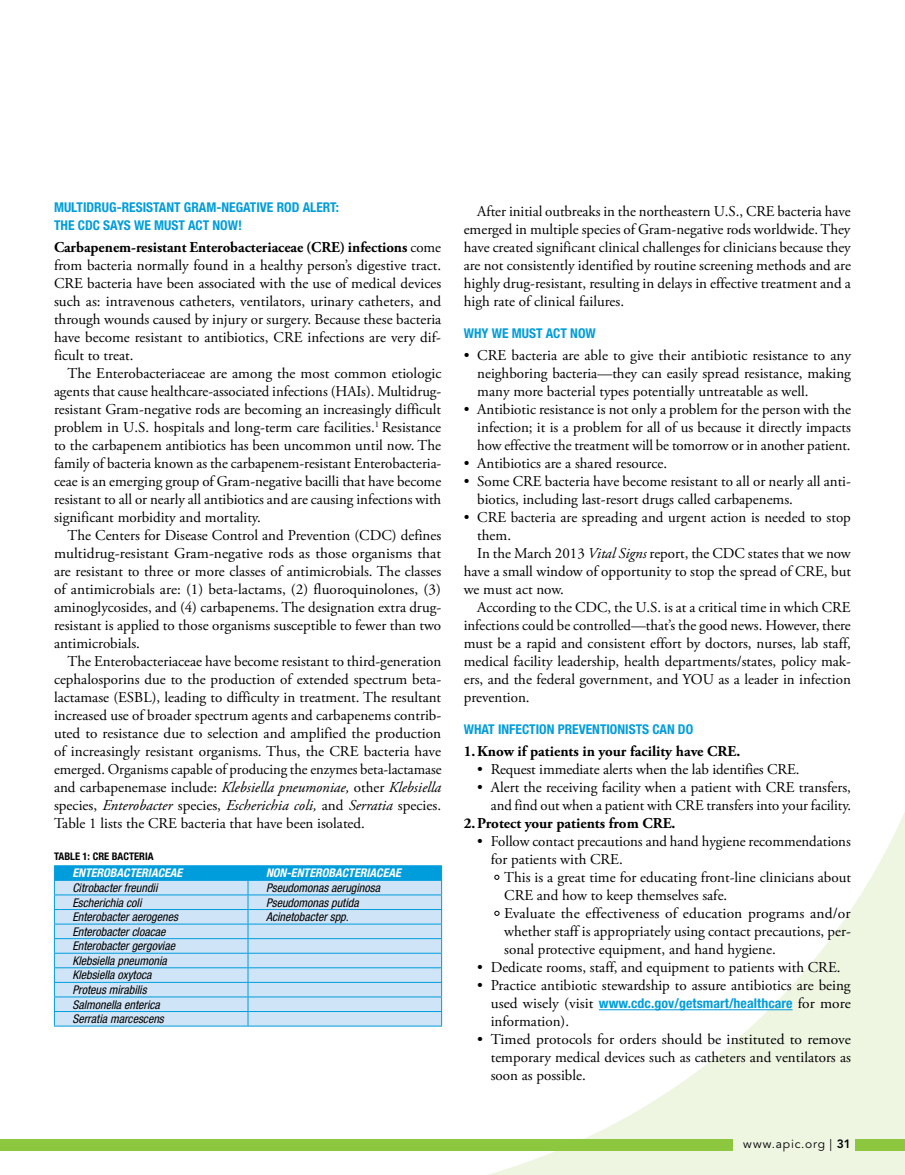
<style>
.page{position:relative;width:905px;height:1175px;background:#fff}
.page>*{position:absolute;margin:0;border:0;box-sizing:border-box;transform-origin:0 0}
.t1{font:15px/18px "Adobe Garamond Pro";color:#000;text-align:justify}
.t2{font:700 15px "Adobe Garamond Pro";color:#000}
.t3{font:700 condensed 13.5px "Helvetica Neue LT Std";color:#009ddc}
.t4{font:italic condensed 12px/14.5px "Helvetica Neue LT Std";color:#000}
.t5{font:italic 700 condensed 12px "Helvetica Neue LT Std";color:#fff}
.t6{font:12px "Avenir LT Std";letter-spacing:.065em;color:#000}
.t7{font:700 condensed 10.5px "Helvetica Neue LT Std";color:#000}
.s1{font-weight:700}
.s2{font-style:italic}
.s3{font-family:"Adobe Garamond Pro";font-weight:400;font-stretch:normal;font-size:15px;color:#000}
.s4{font-weight:800}
</style>
<div class="page">
<svg style="left:310px;top:814px;width:594px;height:360px"></svg>
<div style="left:855px;top:1138px;width:49px;height:12px;background:#8dc63f"></div>
<div style="left:0;top:1138px;width:732px;height:12px;background:#8dc63f"></div>
<svg style="left:54px;top:865px;width:388px;height:160px;background:#add8f1"></svg>
<hr style="left:54px;top:1025px;width:194px;height:1px;background:#009ddc">
<hr style="left:248px;top:1025px;width:194px;height:1px;background:#009ddc">
<hr style="left:599px;top:1009px;width:193px;height:1px;background:#009ddc">
<svg style="left:494px;top:874px;width:5px;height:5px"></svg>
<svg style="left:494px;top:910px;width:5px;height:5px"></svg>
<p class="t3" style="left:54px;top:199px;width:30px">MULTIDR</p>
<p class="t3" style="left:102px;top:199px;width:28px">UG-RESISTANT</p>
<p class="t3" style="left:184px;top:199px;width:9px">GRAM</p>
<p class="t3" style="left:216px;top:199px;width:34px">-NEGATIVE</p>
<p class="t3" style="left:277px;top:199px;width:9px">ROD</p>
<p class="t3" style="left:303px;top:199px;width:38px">ALERT:</p>
<p class="t3" style="left:54px;top:217px;width:142px">THE CDC SAYS WE MUST ACT</p>
<p class="t3" style="left:212px;top:217px;width:31px">NOW!</p>
<p class="t1" style="left:54px;top:239px;width:389px"><span class="s1">Carbapenem-resistant Enterobacteriaceae (CRE) infections</span> come from bacteria normally found in a healthy person’s digestive tract.<br>CRE bacteria have been associated with the use of medical devices such as: intravenous catheters, ventilators, urinary catheters, and through wounds caused by injury or surgery. Because these bacteria have become resistant to antibiotics, CRE infections are very dif&shy;ficult to treat.</p>
<p class="t1" style="left:54px;top:365px;width:389px;text-indent:14px">The Enterobacteriaceae are among the most common etiologic agents that cause healthcare-associated infections (HAIs). Multidrug&shy;resistant Gram-negative rods are becoming an increasingly difficult problem in U.S. hospitals and long-term care facilities.<sup>1</sup> Resistance to the carbapenem antibiotics has been uncommon until now. The family of bacteria known as the carbapenem-resistant Enterobacteria&shy;ceae is an emerging group of Gram-negative bacilli that have become resistant to all or nearly all antibiotics and are causing infections with significant morbidity and mortality.</p>
<p class="t1" style="left:54px;top:527px;width:389px;text-indent:14px">The Centers for Disease Control and Prevention (CDC) defines multidrug-resistant Gram-negative rods as those organisms that are resistant to three or more classes of antimicrobials. The classes of antimicrobials are: (1) beta-lactams, (2) fluoroquinolones, (3) aminoglycosides, and (4) carbapenems. The designation extra drug&shy;resistant is applied to those organisms susceptible to fewer than two antimicrobials.</p>
<p class="t1" style="left:54px;top:653px;width:389px;text-indent:14px">The Enterobacteriaceae have become resistant to third-generation cephalosporins due to the production of extended spectrum beta&shy;lactamase (ESBL), leading to difficulty in treatment. The resultant increased use of broader spectrum agents and carbapenems contrib&shy;uted to resistance due to selection and amplified the production of increasingly resistant organisms. Thus, the CRE bacteria have emerged. Organisms capable of producing the enzymes beta-lactamase and carbapenemase include: <span class="s2">Klebsiella pneumoniae,</span> other <span class="s2">Klebsiella </span>species, <span class="s2">Enterobacter</span> species, <span class="s2">Escherichia coli,</span> and <span class="s2">Serratia</span> species.<br>Table 1 lists the CRE bacteria that have been isolated.</p>
<p class="t5" style="left:72px;top:865px;width:111px">ENTEROBACTERIACEAE</p>
<p class="t5" style="left:266px;top:865px;width:136px">NON-ENTEROBACTERIACEAE</p>
<p class="t4" style="left:72px;top:880px;width:87px">Citrobacter freundii</p>
<p class="t4" style="left:266px;top:880px;width:115px">Pseudomonas aeruginosa</p>
<p class="t4" style="left:72px;top:895px;width:71px">Escherichia coli</p>
<p class="t4" style="left:266px;top:895px;width:94px">Pseudomonas putida</p>
<p class="t4" style="left:72px;top:909px;width:107px">Enterobacter aerogenes</p>
<p class="t4" style="left:266px;top:909px;width:84px">Acinetobacter spp.</p>
<p class="t4" style="left:72px;top:924px;width:104px">Enterobacter cloacae<br>Enterobacter gergoviae<br>Klebsiella pneumonia<br>Klebsiella oxytoca<br>Proteus mirabilis<br>Salmonella enterica<br>Serratia marcescens</p>
<p class="t7" style="left:54px;top:849px;width:70px">TABLE 1: CRE BACTERIA</p>
<p class="t1" style="left:464px;top:203px;width:388px;text-indent:14px">After initial outbreaks in the northeastern U.S., CRE bacteria have emerged in multiple species of Gram-negative rods worldwide. They have created significant clinical challenges for clinicians because they are not consistently identified by routine screening methods and are highly drug-resistant, resulting in delays in effective treatment and a high rate of clinical failures.</p>
<p class="t3" style="left:464px;top:325px;width:91px">WHY WE MUST ACT</p>
<p class="t3" style="left:570px;top:325px;width:10px">NOW</p>
<p class="t1" style="left:477px;top:347px;width:375px;text-indent:-14px">• CRE bacteria are able to give their antibiotic resistance to any neighboring bacteria—they can easily spread resistance, making many more bacterial types potentially untreatable as well.</p>
<p class="t1" style="left:477px;top:401px;width:375px;text-indent:-14px">• Antibiotic resistance is not only a problem for the person with the infection; it is a problem for all of us because it directly impacts how effective the treatment will be tomorrow or in another patient.</p>
<p class="t1" style="left:464px;top:455px;width:205px">• Antibiotics are a shared resource.</p>
<p class="t1" style="left:477px;top:473px;width:375px;text-indent:-14px">• Some CRE bacteria have become resistant to all or nearly all anti&shy;biotics, including last-resort drugs called carbapenems.</p>
<p class="t1" style="left:464px;top:509px;width:388px">• CRE bacteria are spreading and urgent action is needed to stop</p>
<p class="t1" style="left:477px;top:527px;width:35px">them.</p>
<p class="t1" style="left:477px;top:545px;width:375px">In the March 2013 <span class="s2">Vital Signs</span> report, the CDC states that we now</p>
<p class="t1" style="left:464px;top:563px;width:388px">have a small window of opportunity to stop the spread of CRE, but</p>
<p class="t1" style="left:464px;top:581px;width:102px">we must act now.</p>
<p class="t1" style="left:477px;top:599px;width:375px">According to the CDC, the U.S. is at a critical time in which CRE</p>
<p class="t1" style="left:464px;top:617px;width:388px">infections could be controlled—that’s the good news. However, there</p>
<p class="t1" style="left:464px;top:635px;width:388px">must be a rapid and consistent effort by doctors, nurses, lab staff,</p>
<p class="t1" style="left:464px;top:653px;width:389px">medical facility leadership, health departments/states, policy mak-</p>
<p class="t1" style="left:464px;top:671px;width:388px">ers, and the federal government, and YOU as a leader in infection</p>
<p class="t1" style="left:464px;top:689px;width:67px">prevention.</p>
<p class="t3" style="left:464px;top:721px;width:42px">WHAT INFECTION</p>
<p class="t3" style="left:557px;top:721px;width:8px">PREVENTIONISTS</p>
<p class="t3" style="left:652px;top:721px;width:9px">CAN</p>
<p class="t3" style="left:678px;top:721px;width:9px">DO</p>
<p class="t2" style="left:464px;top:743px;width:278px">1.Know if patients in your facility have CRE.</p>
<p class="t1" style="left:477px;top:761px;width:324px">• Request immediate alerts when the lab identifies CRE.</p>
<p class="t1" style="left:477px;top:779px;width:375px;text-align:right">• Alert the receiving facility when a patient with CRE transfers, and find out when a patient with CRE transfers into your facility.</p>
<p class="t2" style="left:464px;top:815px;width:213px">2.Protect your patients from CRE.</p>
<p class="t1" style="left:491px;top:833px;width:361px;text-indent:-14px">• Follow contact precautions and hand hygiene recommendations for patients with CRE.</p>
<p class="t1" style="left:504px;top:869px;width:348px;text-align:left">This is a great time for educating front-line clinicians about CRE and how to keep themselves safe.<br>Evaluate the effectiveness of education programs and/or whether staff is appropriately using contact precautions, per&shy;sonal protective equipment, and hand hygiene.</p>
<p class="t1" style="left:477px;top:959px;width:365px">• Dedicate rooms, staff, and equipment to patients with CRE.</p>
<p class="t1" style="left:477px;top:977px;width:375px">• Practice antibiotic stewardship to assure antibiotics are being</p>
<p class="t3" style="left:491px;top:995px;width:362px"><span class="s3">used wisely (visit</span> WWW.CDC.GOV/GETSMART/HEALTHCARE <span class="s3">for more</span></p>
<p class="t1" style="left:491px;top:1013px;width:80px">information).</p>
<p class="t1" style="left:491px;top:1031px;width:362px;text-indent:-13px">• Timed protocols for orders should be instituted to remove temporary medical devices such as catheters and ventilators as soon as possible.</p>
<p class="t6" style="left:743px;top:1137px;width:109px">www.apic.org | <span class="s4">31</span></p>
</div>
